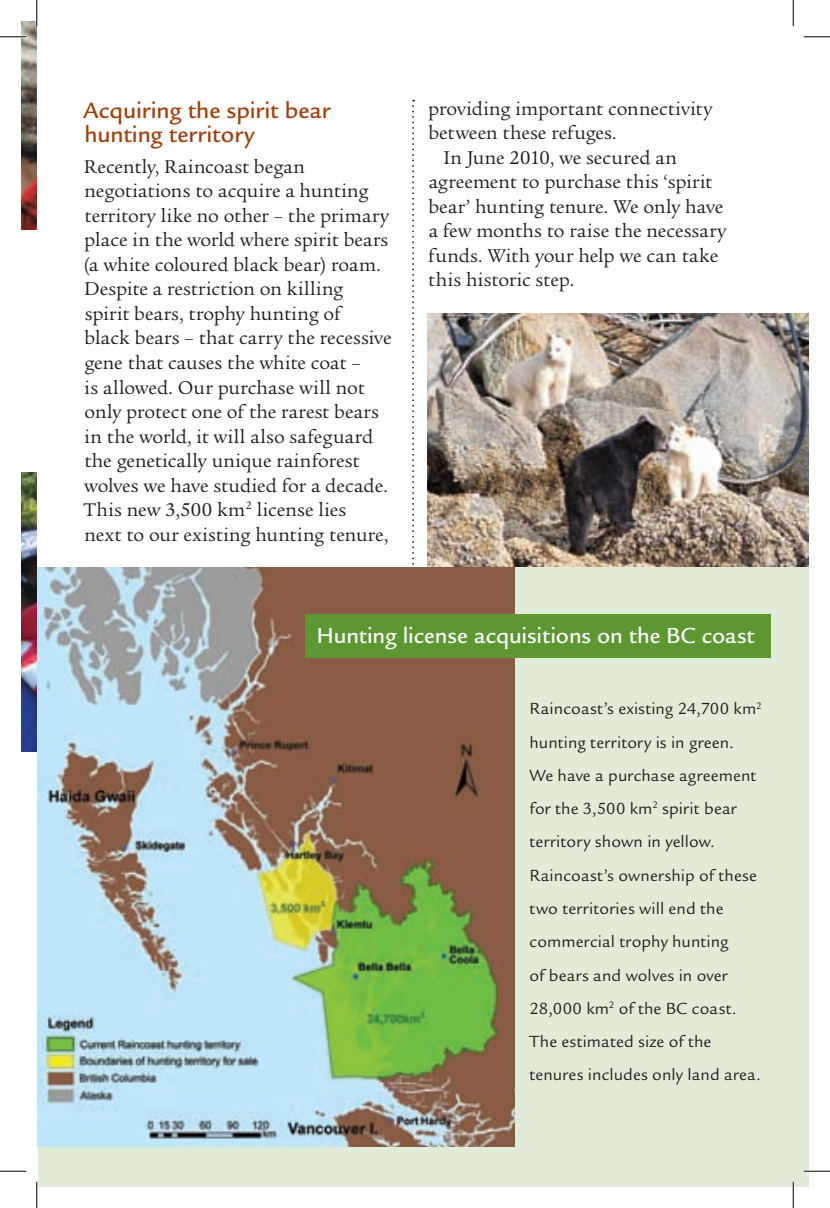
<style>
.page{position:relative;width:830px;height:1208px;background:#fff}
.page>*{position:absolute;margin:0;border:0;box-sizing:border-box;transform-origin:0 0}
.t1{font:500 24.5px/24.5px "Legacy Sans";color:#9e410b}
.t2{font:500 23.62px "Legacy Sans";letter-spacing:-.005em;color:#fff}
.t3{font:20.12px/24.5px "Legacy Ser ITC";letter-spacing:.005em;color:#231f20}
.t4{font:17.5px/33.2px "Legacy Sans";letter-spacing:.01em;color:#231f20}
</style>
<div class="page">
<img style="left:428px;top:313px;width:380px;height:254px">
<svg style="left:412px;top:100px;width:2px;height:465px"></svg>
<img style="left:21px;top:21px;width:16px;height:208px">
<div style="left:38px;top:567px;width:770px;height:619px;background:#e1ebd7"></div>
<img style="left:38px;top:567px;width:476px;height:579px">
<img style="left:21px;top:473px;width:16px;height:278px">
<div style="left:304px;top:613px;width:466px;height:44px;background:#5c9731"></div>
<hr style="left:0;top:36px;width:26px;height:2px;background:#fff">
<hr style="left:803px;top:1170px;width:27px;height:2px;background:#fff">
<hr style="left:792px;top:1181px;width:2px;height:27px;background:#fff">
<svg style="left:0;top:36px;width:26px;height:1px"></svg>
<svg style="left:803px;top:36px;width:27px;height:1px"></svg>
<svg style="left:0;top:1170px;width:26px;height:1px"></svg>
<svg style="left:803px;top:1170px;width:27px;height:1px"></svg>
<svg style="left:36px;top:0;width:1px;height:26px"></svg>
<svg style="left:36px;top:1181px;width:1px;height:27px"></svg>
<svg style="left:792px;top:0;width:1px;height:26px"></svg>
<svg style="left:792px;top:1181px;width:1px;height:27px"></svg>
<p class="t1" style="left:83px;top:98px;width:248px">Acquiring the spirit bear hunting territory</p>
<p class="t3" style="left:83px;top:155px;width:309px">Recently, Raincoast began negotiations to acquire a hunting territory like no other – the primary place in the world where spirit bears (a white coloured black bear) roam.<br>Despite a restriction on killing spirit bears, trophy hunting of<br>black bears – that carry the recessive gene that causes the white coat –<br>is allowed. Our purchase will not only protect one of the rarest bears in the world, it will also safeguard the genetically unique rainforest wolves we have studied for a decade.<br>This new 3,500 km<sup>2</sup> license lies<br>next to our existing hunting tenure,</p>
<p class="t3" style="left:428px;top:96px;width:286px">providing important connectivity</p>
<p class="t3" style="left:428px;top:121px;width:190px">between these refuges.</p>
<p class="t3" style="left:443px;top:145px;width:235px">In June 2010, we secured an</p>
<p class="t3" style="left:428px;top:170px;width:285px">agreement to purchase this ‘spirit</p>
<p class="t3" style="left:428px;top:194px;width:296px">bear’ hunting tenure. We only have</p>
<p class="t3" style="left:428px;top:219px;width:299px">a few months to raise the necessary</p>
<p class="t3" style="left:428px;top:243px;width:291px">funds. With your help we can take</p>
<p class="t3" style="left:428px;top:268px;width:147px">this historic step.</p>
<p class="t2" style="left:316px;top:622px;width:439px">Hunting license acquisitions on the BC coast</p>
<p class="t4" style="left:529px;top:692px;width:233px">Raincoast’s existing 24,700 km<sup>2 </sup>hunting territory is in green.<br>We have a purchase agreement for the 3,500 km<sup>2</sup> spirit bear territory shown in yellow.<br>Raincoast’s ownership of these two territories will end the commercial trophy hunting<br>of bears and wolves in over<br>28,000 km<sup>2</sup> of the BC coast.<br>The estimated size of the tenures includes only land area.</p>
</div>
